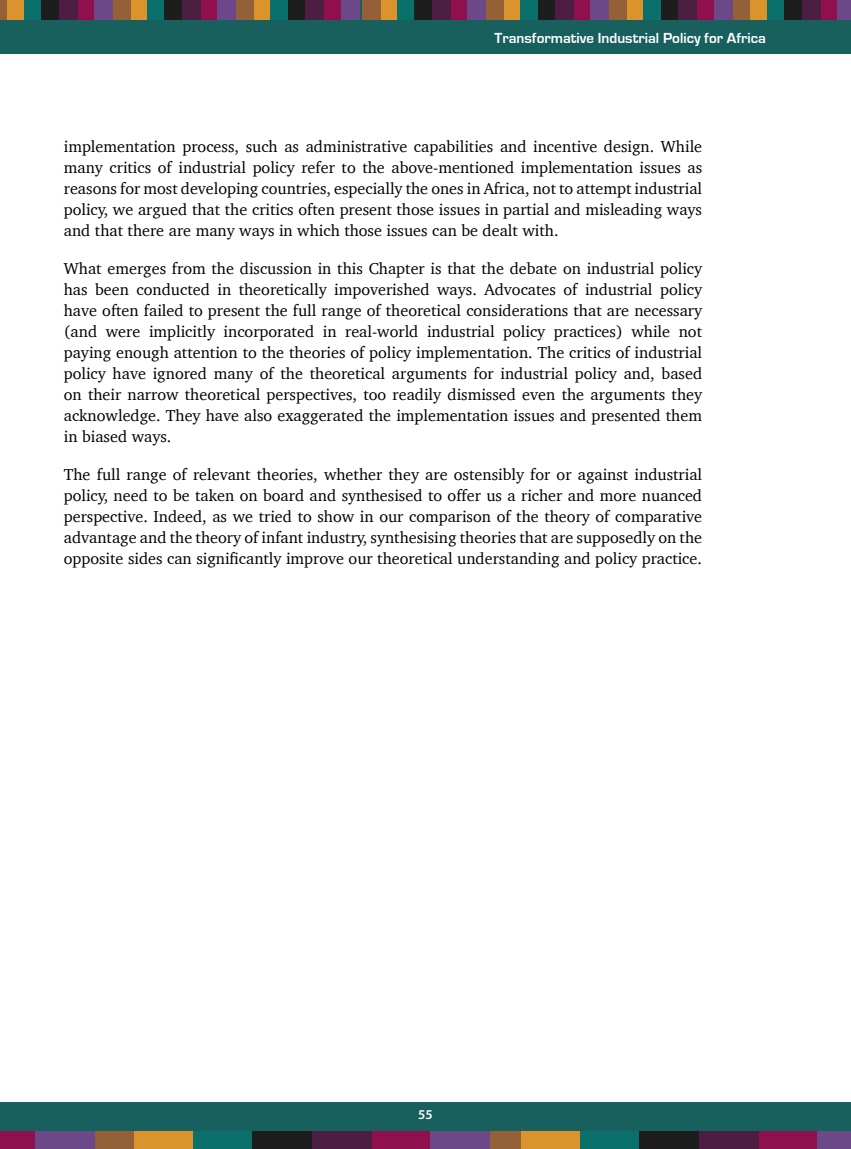
<style>
.page{position:relative;width:851px;height:1149px;background:#fff}
.page>*{position:absolute;margin:0;border:0;box-sizing:border-box;transform-origin:0 0}
.t1{font:16.2px/21px "Charter";color:#000;text-align:justify}
.t2{font:700 15px "Eurostile";color:#fff}
.t3{font:600 13.5px "Myriad Pro";color:#fff}
</style>
<div class="page">
<div style="left:0;top:0;width:850px;height:54px;background:#17605e"></div>
<div style="left:749px;top:0;width:18px;height:20px;background:#da932d"></div>
<div style="left:731px;top:0;width:19px;height:20px;background:#936037"></div>
<div style="left:819px;top:0;width:19px;height:20px;background:#90104e"></div>
<div style="left:766px;top:0;width:19px;height:20px;background:#09706c"></div>
<div style="left:784px;top:0;width:18px;height:20px;background:#1d1d1d"></div>
<div style="left:801px;top:0;width:19px;height:20px;background:#4d1e44"></div>
<div style="left:836px;top:0;width:14px;height:20px;background:#6c4888"></div>
<div style="left:625px;top:0;width:19px;height:20px;background:#da932d"></div>
<div style="left:608px;top:0;width:18px;height:20px;background:#936037"></div>
<div style="left:696px;top:0;width:18px;height:20px;background:#90104e"></div>
<div style="left:643px;top:0;width:19px;height:20px;background:#09706c"></div>
<div style="left:661px;top:0;width:18px;height:20px;background:#1d1d1d"></div>
<div style="left:678px;top:0;width:19px;height:20px;background:#4d1e44"></div>
<div style="left:713px;top:0;width:19px;height:20px;background:#6c4888"></div>
<div style="left:502px;top:0;width:19px;height:20px;background:#da932d"></div>
<div style="left:485px;top:0;width:18px;height:20px;background:#936037"></div>
<div style="left:573px;top:0;width:18px;height:20px;background:#90104e"></div>
<div style="left:520px;top:0;width:18px;height:20px;background:#09706c"></div>
<div style="left:537px;top:0;width:19px;height:20px;background:#1d1d1d"></div>
<div style="left:555px;top:0;width:19px;height:20px;background:#4d1e44"></div>
<div style="left:590px;top:0;width:19px;height:20px;background:#6c4888"></div>
<div style="left:379px;top:0;width:19px;height:20px;background:#da932d"></div>
<div style="left:362px;top:0;width:18px;height:20px;background:#936037"></div>
<div style="left:450px;top:0;width:18px;height:20px;background:#90104e"></div>
<div style="left:397px;top:0;width:18px;height:20px;background:#09706c"></div>
<div style="left:414px;top:0;width:19px;height:20px;background:#1d1d1d"></div>
<div style="left:432px;top:0;width:18px;height:20px;background:#4d1e44"></div>
<div style="left:467px;top:0;width:19px;height:20px;background:#6c4888"></div>
<div style="left:253px;top:0;width:18px;height:20px;background:#da932d"></div>
<div style="left:235px;top:0;width:18px;height:20px;background:#936037"></div>
<div style="left:323px;top:0;width:18px;height:20px;background:#90104e"></div>
<div style="left:270px;top:0;width:19px;height:20px;background:#09706c"></div>
<div style="left:288px;top:0;width:18px;height:20px;background:#1d1d1d"></div>
<div style="left:305px;top:0;width:19px;height:20px;background:#4d1e44"></div>
<div style="left:341px;top:0;width:18px;height:20px;background:#6c4888"></div>
<div style="left:129px;top:0;width:19px;height:20px;background:#da932d"></div>
<div style="left:112px;top:0;width:18px;height:20px;background:#936037"></div>
<div style="left:200px;top:0;width:18px;height:20px;background:#90104e"></div>
<div style="left:147px;top:0;width:18px;height:20px;background:#09706c"></div>
<div style="left:165px;top:0;width:18px;height:20px;background:#1d1d1d"></div>
<div style="left:182px;top:0;width:19px;height:20px;background:#4d1e44"></div>
<div style="left:217px;top:0;width:19px;height:20px;background:#6c4888"></div>
<div style="left:6px;top:0;width:19px;height:20px;background:#da932d"></div>
<div style="left:0;top:0;width:7px;height:20px;background:#936037"></div>
<div style="left:77px;top:0;width:18px;height:20px;background:#90104e"></div>
<div style="left:24px;top:0;width:18px;height:20px;background:#09706c"></div>
<div style="left:41px;top:0;width:19px;height:20px;background:#1d1d1d"></div>
<div style="left:59px;top:0;width:19px;height:20px;background:#4d1e44"></div>
<div style="left:94px;top:0;width:19px;height:20px;background:#6c4888"></div>
<div style="left:0;top:1101px;width:850px;height:47px;background:#17605e"></div>
<div style="left:520px;top:1131px;width:60px;height:17px;background:#da932d"></div>
<div style="left:461px;top:1131px;width:59px;height:17px;background:#936037"></div>
<div style="left:758px;top:1131px;width:59px;height:17px;background:#90104e"></div>
<div style="left:580px;top:1131px;width:59px;height:17px;background:#09706c"></div>
<div style="left:639px;top:1131px;width:59px;height:17px;background:#1d1d1d"></div>
<div style="left:699px;top:1131px;width:59px;height:17px;background:#4d1e44"></div>
<div style="left:817px;top:1131px;width:33px;height:17px;background:#6c4888"></div>
<div style="left:134px;top:1131px;width:59px;height:17px;background:#da932d"></div>
<div style="left:74px;top:1131px;width:60px;height:17px;background:#936037"></div>
<div style="left:371px;top:1131px;width:59px;height:17px;background:#90104e"></div>
<div style="left:193px;top:1131px;width:60px;height:17px;background:#09706c"></div>
<div style="left:253px;top:1131px;width:59px;height:17px;background:#1d1d1d"></div>
<div style="left:312px;top:1131px;width:59px;height:17px;background:#4d1e44"></div>
<div style="left:430px;top:1131px;width:59px;height:17px;background:#6c4888"></div>
<div style="left:0;top:1131px;width:35px;height:17px;background:#90104e"></div>
<div style="left:35px;top:1131px;width:59px;height:17px;background:#6c4888"></div>
<p class="t2" style="left:494px;top:30px;width:273px">Transformative Industrial Policy for Africa</p>
<p class="t1" style="left:64px;top:136px;width:639px">implementation process, such as administrative capabilities and incentive design. While many critics of industrial policy refer to the above-mentioned implementation issues as reasons for most developing countries, especially the ones in Africa, not to attempt industrial policy, we argued that the critics often present those issues in partial and misleading ways and that there are many ways in which those issues can be dealt with.</p>
<p class="t1" style="left:64px;top:258px;width:639px">What emerges from the discussion in this Chapter is that the debate on industrial policy has been conducted in theoretically impoverished ways. Advocates of industrial policy have often failed to present the full range of theoretical considerations that are necessary (and were implicitly incorporated in real-world industrial policy practices) while not paying enough attention to the theories of policy implementation. The critics of industrial policy have ignored many of the theoretical arguments for industrial policy and, based on their narrow theoretical perspectives, too readily dismissed even the arguments they acknowledge. They have also exaggerated the implementation issues and presented them in biased ways.</p>
<p class="t1" style="left:64px;top:464px;width:639px">The full range of relevant theories, whether they are ostensibly for or against industrial policy, need to be taken on board and synthesised to offer us a richer and more nuanced perspective. Indeed, as we tried to show in our comparison of the theory of comparative advantage and the theory of infant industry, synthesising theories that are supposedly on the opposite sides can significantly improve our theoretical understanding and policy practice.</p>
<p class="t3" style="left:418px;top:1105px;width:16px">55</p>
</div>
